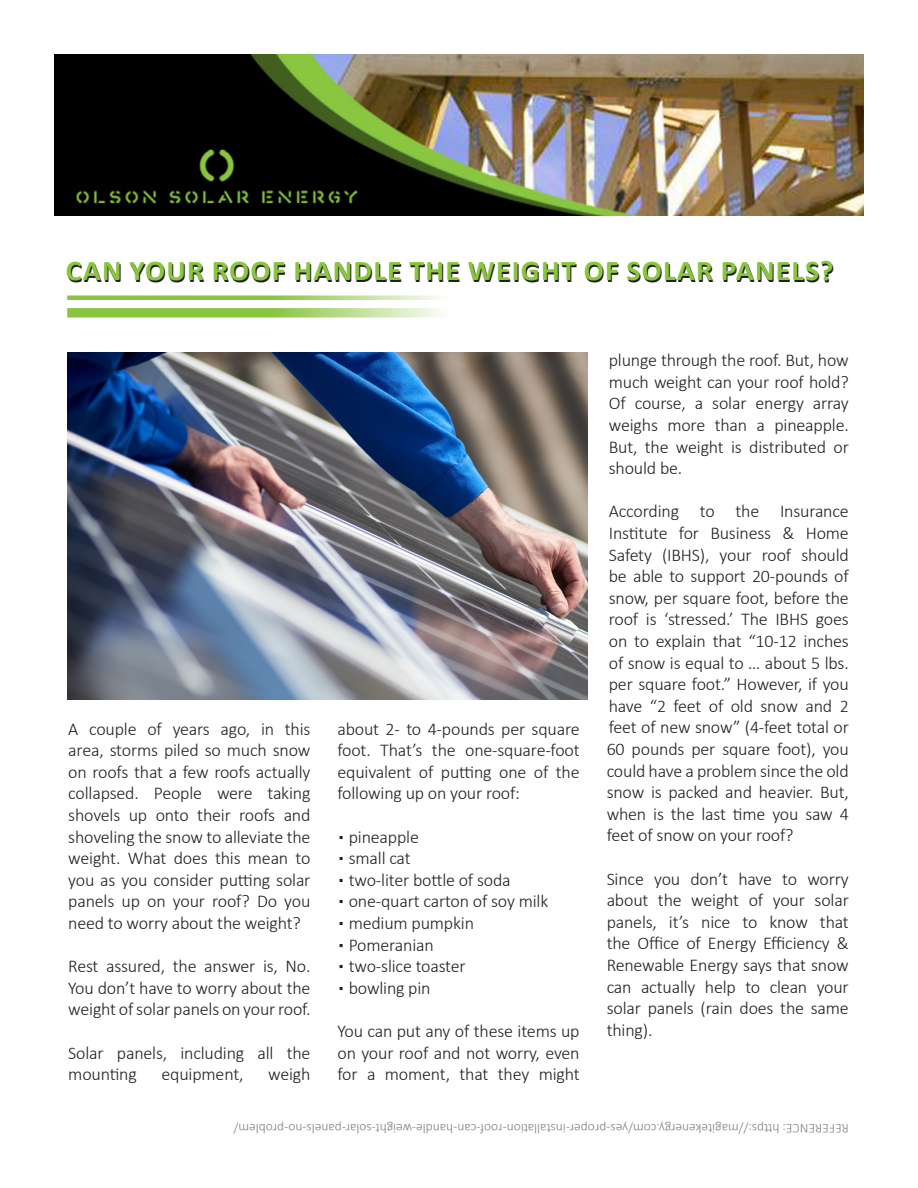
<style>
.page{position:relative;width:918px;height:1188px;background:#fff}
.page>*{position:absolute;margin:0;border:0;box-sizing:border-box;transform-origin:0 0}
.t1{font:700 28.65px "Calibri";letter-spacing:.04em;color:#231f20;scale:1.04 1}
.t2{font:300 18px/21.6px "Calibri";letter-spacing:-.01em;color:#231f20;text-align:justify}
.t3{font:300 13.5px "Calibri";color:#808285}
</style>
<div class="page">
<img style="left:54px;top:54px;width:810px;height:162px">
<svg style="left:67px;top:308px;width:374px;height:10px;background:#a7d370"></svg>
<svg style="left:67px;top:295px;width:374px;height:5px;background:#abd576"></svg>
<img style="left:68px;top:353px;width:519px;height:347px">
<p class="t1" style="left:67px;top:252px;width:740px">CAN YOUR ROOF HANDLE THE WEIGHT OF SOLAR PANELS?</p>
<p class="t2" style="left:68px;top:718px;width:244px">A couple of years ago, in this area, storms piled so much snow on roofs that a few roofs actually collapsed. People were taking shovels up onto their roofs and shoveling the snow to alleviate the weight. What does this mean to you as you consider putting solar panels up on your roof? Do you need to worry about the weight?</p>
<p class="t2" style="left:68px;top:955px;width:244px">Rest assured, the answer is, No.<br>You don’t have to worry about the weight of solar panels on your roof.</p>
<p class="t2" style="left:68px;top:1042px;width:244px">Solar panels, including all the mounting</p>
<p class="t2" style="left:162px;top:1063px;width:83px">equipment,</p>
<p class="t2" style="left:268px;top:1063px;width:44px">weigh</p>
<p class="t2" style="left:338px;top:718px;width:244px">about 2- to 4-pounds per square foot. That’s the one-square-foot equivalent of putting one of the following up on your roof:</p>
<p class="t2" style="left:338px;top:826px;width:83px">▪ pineapple</p>
<p class="t2" style="left:338px;top:847px;width:75px">▪ small cat</p>
<p class="t2" style="left:338px;top:869px;width:175px">▪ two-liter bottle of soda</p>
<p class="t2" style="left:338px;top:891px;width:212px">▪ one-quart carton of soy milk</p>
<p class="t2" style="left:338px;top:912px;width:138px">▪ medium pumpkin</p>
<p class="t2" style="left:338px;top:934px;width:98px">▪ Pomeranian</p>
<p class="t2" style="left:338px;top:955px;width:130px">▪ two-slice toaster</p>
<p class="t2" style="left:338px;top:977px;width:95px">▪ bowling pin</p>
<p class="t2" style="left:338px;top:1020px;width:244px">You can put any of these items up on your roof and not worry, even for a moment, that they might</p>
<p class="t2" style="left:609px;top:349px;width:242px">plunge through the roof. But, how much weight can your roof hold?<br>Of course, a solar energy array weighs more than a pineapple.<br>But, the weight is distributed or should be.</p>
<p class="t2" style="left:607px;top:500px;width:244px">According to the Insurance Institute for Business &amp; Home Safety (IBHS), your roof should be able to support 20-pounds of snow, per square foot, before the roof is ‘stressed.’ The IBHS goes on to explain that “10-12 inches of snow is equal to … about 5 lbs. per square foot.” However, if you have “2 feet of old snow and 2 feet of new snow” (4-feet total or 60 pounds per square foot), you could have a problem since the old snow is packed and heavier. But, when is the last time you saw 4 feet of snow on your roof?</p>
<p class="t2" style="left:607px;top:868px;width:244px">Since you don’t have to worry about the weight of your solar panels, it’s nice to know that the Office of Energy Efficiency &amp; Renewable Energy says that snow can actually help to clean your solar panels (rain does the same thing).</p>
<p class="t3" style="left:849px;top:1137px;width:617px;rotate:-180deg">REFERENCE: https://magitekenergy.com/yes-proper-installation-roof-can-handle-weight-solar-panels-no-problem/</p>
</div>
